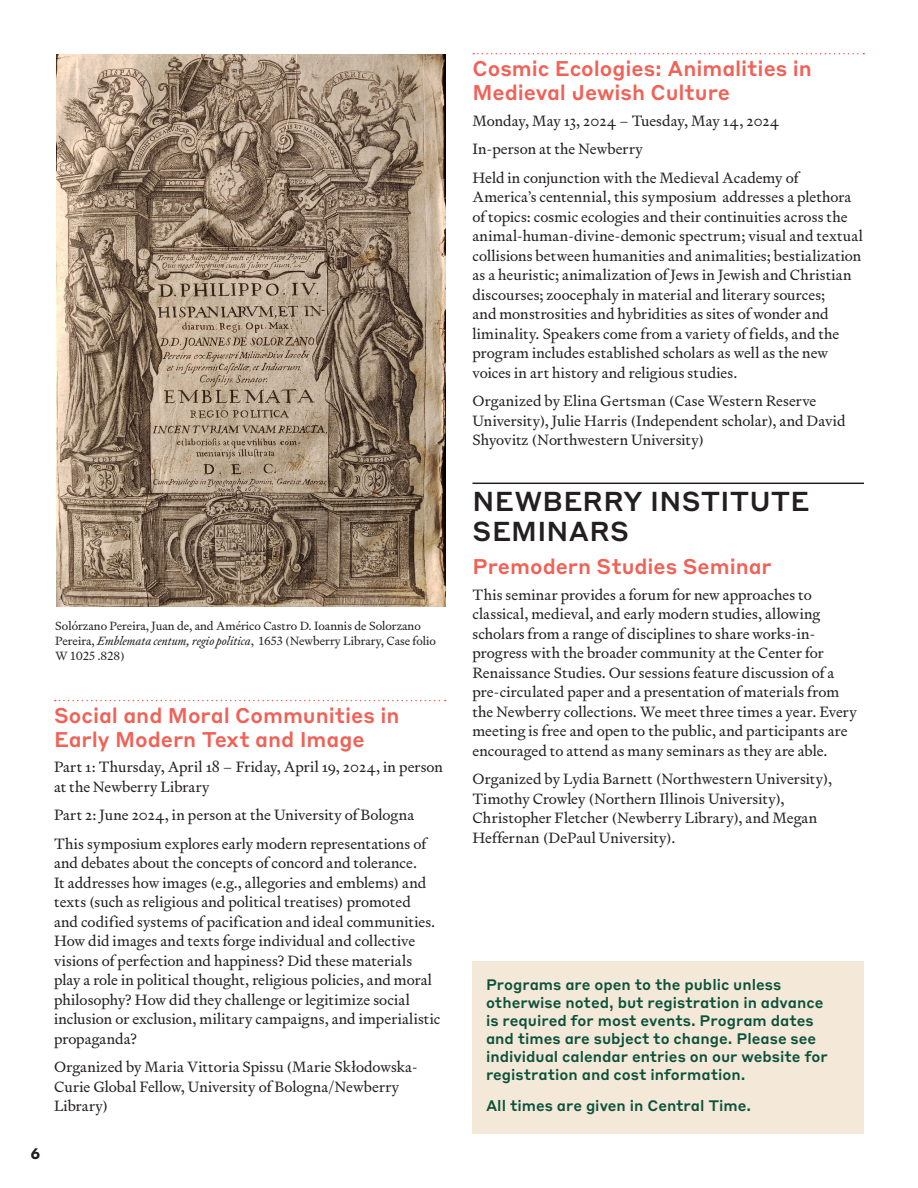
<style>
.page{position:relative;width:918px;height:1188px;background:#fff}
.page>*{position:absolute;margin:0;border:0;box-sizing:border-box;transform-origin:0 0}
.MAJOR_HEADING_11-10{font:500 27px/30px "Styrene B";letter-spacing:.005em;color:#231f20}
.LEVEL_2_HEAD_11-10_w{font:500 21px/24px "Styrene B";letter-spacing:-.005em;color:#f16156}
.LEVEL_2_HEAD_11-10{font:500 21px "Styrene B";color:#f16156}
.BODY_COPY_11-10{font:15px/19.5px "Signifier";letter-spacing:.005em;color:#231f20}
.t1{font:500 15px/18px "Styrene B";color:#0c523b}
.t2{font:700 15px "Styrene B";color:#231f20}
.t3{font:12px/15px "Signifier";color:#231f20}
.s1{font-style:italic}
</style>
<div class="page">
<svg style="left:55px;top:700px;width:391px;height:1px"></svg>
<svg style="left:473px;top:53px;width:391px;height:1px"></svg>
<hr style="left:472px;top:483px;width:392px;height:1px;background:#231f20">
<img style="left:57px;top:54px;width:388px;height:553px">
<div style="left:472px;top:961px;width:392px;height:173px;background:#f4e8d9"></div>
<p class="t3" style="left:55px;top:618px;width:382px">Solórzano Pereira, Juan de, and Américo Castro D. Ioannis de Solorzano<br>Pereira, <span class="s1">Emblemata centum, regio politica</span>, 1653 (Newberry Library, Case folio<br>W 1025 .828)</p>
<p class="t2" style="left:31px;top:1141px;width:11px">6</p>
<p class="LEVEL_2_HEAD_11-10_w" style="left:54px;top:702px;width:347px">Social and Moral Communities in<br>Early Modern Text and Image</p>
<p class="BODY_COPY_11-10" style="left:54px;top:758px;width:391px">Part 1: Thursday, April 18 – Friday, April 19, 2024, in person at the Newberry Library</p>
<p class="BODY_COPY_11-10" style="left:54px;top:806px;width:362px">Part 2: June 2024, in person at the University of Bologna</p>
<p class="BODY_COPY_11-10" style="left:54px;top:834px;width:388px">This symposium explores early modern representations of and debates about the concepts of concord and tolerance.<br>It addresses how images (e.g., allegories and emblems) and texts (such as religious and political treatises) promoted<br>and codified systems of pacification and ideal communities.<br>How did images and texts forge individual and collective visions of perfection and happiness? Did these materials play a role in political thought, religious policies, and moral philosophy? How did they challenge or legitimize social inclusion or exclusion, military campaigns, and imperialistic propaganda?</p>
<p class="BODY_COPY_11-10" style="left:54px;top:1058px;width:365px">Organized by Maria Vittoria Spissu (Marie Skłodowska-<br>Curie Global Fellow, University of Bologna/Newberry<br>Library)</p>
<p class="LEVEL_2_HEAD_11-10_w" style="left:472px;top:55px;width:341px">Cosmic Ecologies: Animalities in<br>Medieval Jewish Culture</p>
<p class="BODY_COPY_11-10" style="left:472px;top:111px;width:308px">Monday, May 13, 2024 – Tuesday, May 14, 2024</p>
<p class="BODY_COPY_11-10" style="left:472px;top:139px;width:172px">In-person at the Newberry</p>
<p class="BODY_COPY_11-10" style="left:472px;top:168px;width:392px">Held in conjunction with the Medieval Academy of America’s centennial, this symposium addresses a plethora of topics: cosmic ecologies and their continuities across the animal-human-divine-demonic spectrum; visual and textual collisions between humanities and animalities; bestialization as a heuristic; animalization of Jews in Jewish and Christian discourses; zoocephaly in material and literary sources;<br>and monstrosities and hybridities as sites of wonder and liminality. Speakers come from a variety of fields, and the program includes established scholars as well as the new voices in art history and religious studies.</p>
<p class="BODY_COPY_11-10" style="left:472px;top:391px;width:375px">Organized by Elina Gertsman (Case Western Reserve<br>University), Julie Harris (Independent scholar), and David<br>Shyovitz (Northwestern University)</p>
<p class="MAJOR_HEADING_11-10" style="left:473px;top:484px;width:338px">NEWBERRY INSTITUTE<br>SEMINARS</p>
<p class="LEVEL_2_HEAD_11-10" style="left:472px;top:549px;width:301px">Premodern Studies Seminar</p>
<p class="BODY_COPY_11-10" style="left:472px;top:585px;width:386px">This seminar provides a forum for new approaches to classical, medieval, and early modern studies, allowing scholars from a range of disciplines to share works-in&shy;progress with the broader community at the Center for Renaissance Studies. Our sessions feature discussion of a pre-circulated paper and a presentation of materials from the Newberry collections. We meet three times a year. Every meeting is free and open to the public, and participants are encouraged to attend as many seminars as they are able.</p>
<p class="BODY_COPY_11-10" style="left:472px;top:769px;width:361px">Organized by Lydia Barnett (Northwestern University), Timothy Crowley (Northern Illinois University), Christopher Fletcher (Newberry Library), and Megan Heffernan (DePaul University).</p>
<p class="t1" style="left:486px;top:974px;width:343px">Programs are open to the public unless otherwise noted, but registration in advance is required for most events. Program dates and times are subject to change. Please see individual calendar entries on our website for registration and cost information.</p>
<p class="t1" style="left:486px;top:1096px;width:267px">All times are given in Central Time.</p>
</div>
